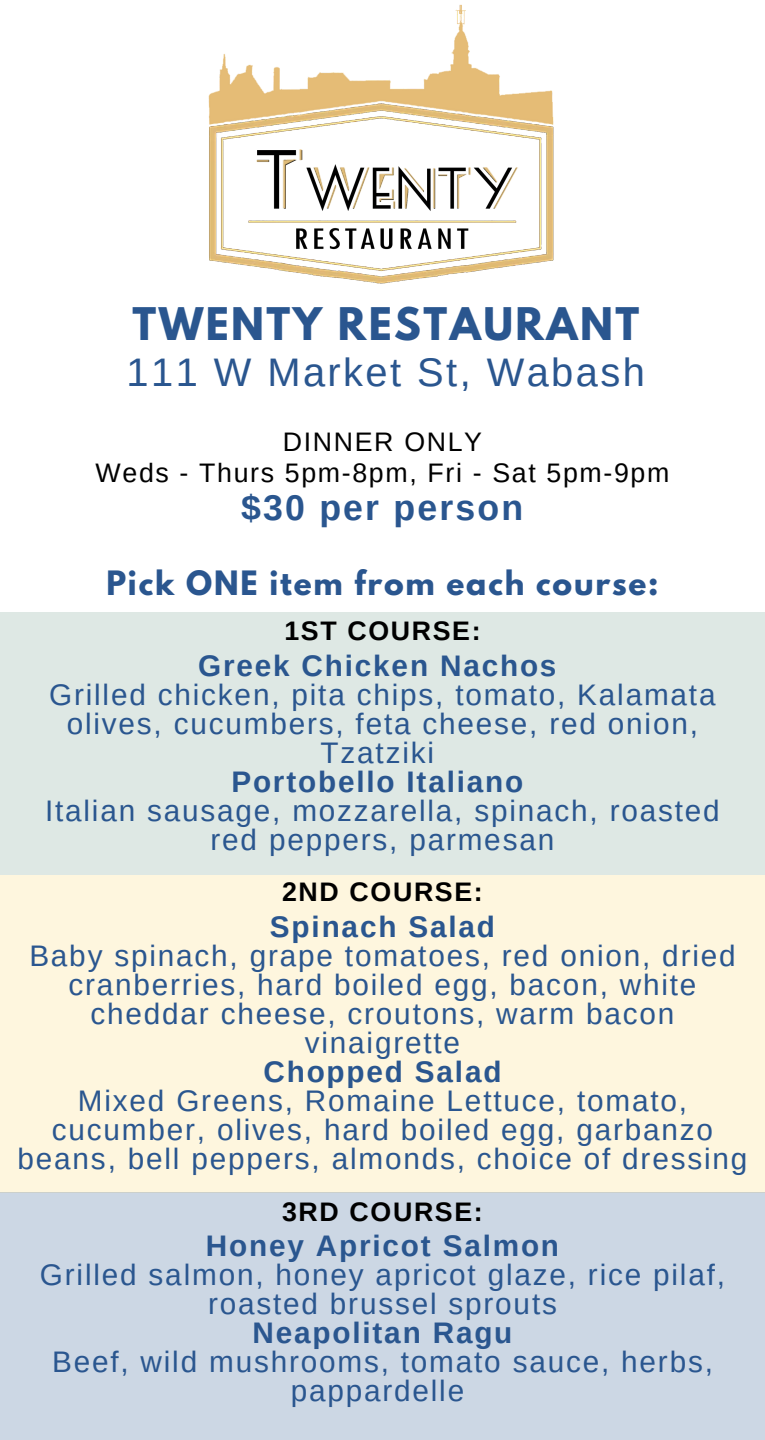
<style>
.page{position:relative;width:765px;height:1440px;background:#fff}
.page>*{position:absolute;margin:0;border:0;box-sizing:border-box;transform-origin:0 0}
.t1{font:39.88px "Arimo";letter-spacing:.06em;color:#2a568f}
.t2{font:700 39.88px "League Spartan";letter-spacing:.06em;color:#2a568f}
.t3{font:700 35.62px "Arimo";letter-spacing:.06em;color:#2a568f}
.t4{font:29.75px/29px "Arimo";letter-spacing:.06em;color:#2a568f;text-align:center}
.t5{font:700 29.75px "Arimo";letter-spacing:.06em;color:#2a568f}
.t6{font:700 29.75px "League Spartan";letter-spacing:.06em;color:#2a568f}
.t7{font:26.75px "Arimo";letter-spacing:.06em;color:#000}
.t8{font:700 26.75px "Arimo";letter-spacing:.06em;color:#000}
</style>
<div class="page">
<img style="left:208px;top:4px;width:346px;height:280px">
<div style="left:0;top:875px;width:765px;height:318px;background:#fef6de"></div>
<div style="left:0;top:612px;width:765px;height:262px;background:#dee8e4"></div>
<div style="left:0;top:1193px;width:765px;height:247px;background:#ccd7e4"></div>
<p class="t2" style="left:133px;top:304px;width:508px">TWENTY RESTAURANT</p>
<p class="t1" style="left:127px;top:350px;width:520px">111 W Market St, Wabash</p>
<p class="t7" style="left:283px;top:426px;width:201px">DINNER ONLY</p>
<p class="t7" style="left:96px;top:458px;width:575px">Weds - Thurs 5pm-8pm, Fri - Sat 5pm-9pm</p>
<p class="t3" style="left:241px;top:487px;width:283px">$30 per person</p>
<p class="t6" style="left:106px;top:568px;width:554px">Pick ONE item from each course:</p>
<p class="t8" style="left:284px;top:616px;width:198px">1ST COURSE:</p>
<p class="t5" style="left:198px;top:649px;width:360px">Greek Chicken Nachos</p>
<p class="t4" style="left:49px;top:680px;width:668px">Grilled chicken, pita chips, tomato, Kalamata olives, cucumbers, feta cheese, red onion,<br>Tzatziki</p>
<p class="t5" style="left:231px;top:765px;width:293px">Portobello Italiano</p>
<p class="t4" style="left:45px;top:796px;width:676px">Italian sausage, mozzarella, spinach, roasted red peppers, parmesan</p>
<p class="t8" style="left:282px;top:877px;width:202px">2ND COURSE:</p>
<p class="t5" style="left:270px;top:910px;width:226px">Spinach Salad</p>
<p class="t4" style="left:29px;top:942px;width:708px">Baby spinach, grape tomatoes, red onion, dried cranberries, hard boiled egg, bacon, white cheddar cheese, croutons, warm bacon vinaigrette</p>
<p class="t5" style="left:263px;top:1055px;width:240px">Chopped Salad</p>
<p class="t4" style="left:18px;top:1087px;width:731px">Mixed Greens, Romaine Lettuce, tomato, cucumber, olives, hard boiled egg, garbanzo beans, bell peppers, almonds, choice of dressing</p>
<p class="t8" style="left:282px;top:1197px;width:202px">3RD COURSE:</p>
<p class="t5" style="left:206px;top:1229px;width:355px">Honey Apricot Salmon</p>
<p class="t4" style="left:40px;top:1260px;width:687px">Grilled salmon, honey apricot glaze, rice pilaf, roasted brussel sprouts</p>
<p class="t5" style="left:253px;top:1316px;width:261px">Neapolitan Ragu</p>
<p class="t4" style="left:52px;top:1347px;width:662px">Beef, wild mushrooms, tomato sauce, herbs, pappardelle</p>
</div>
